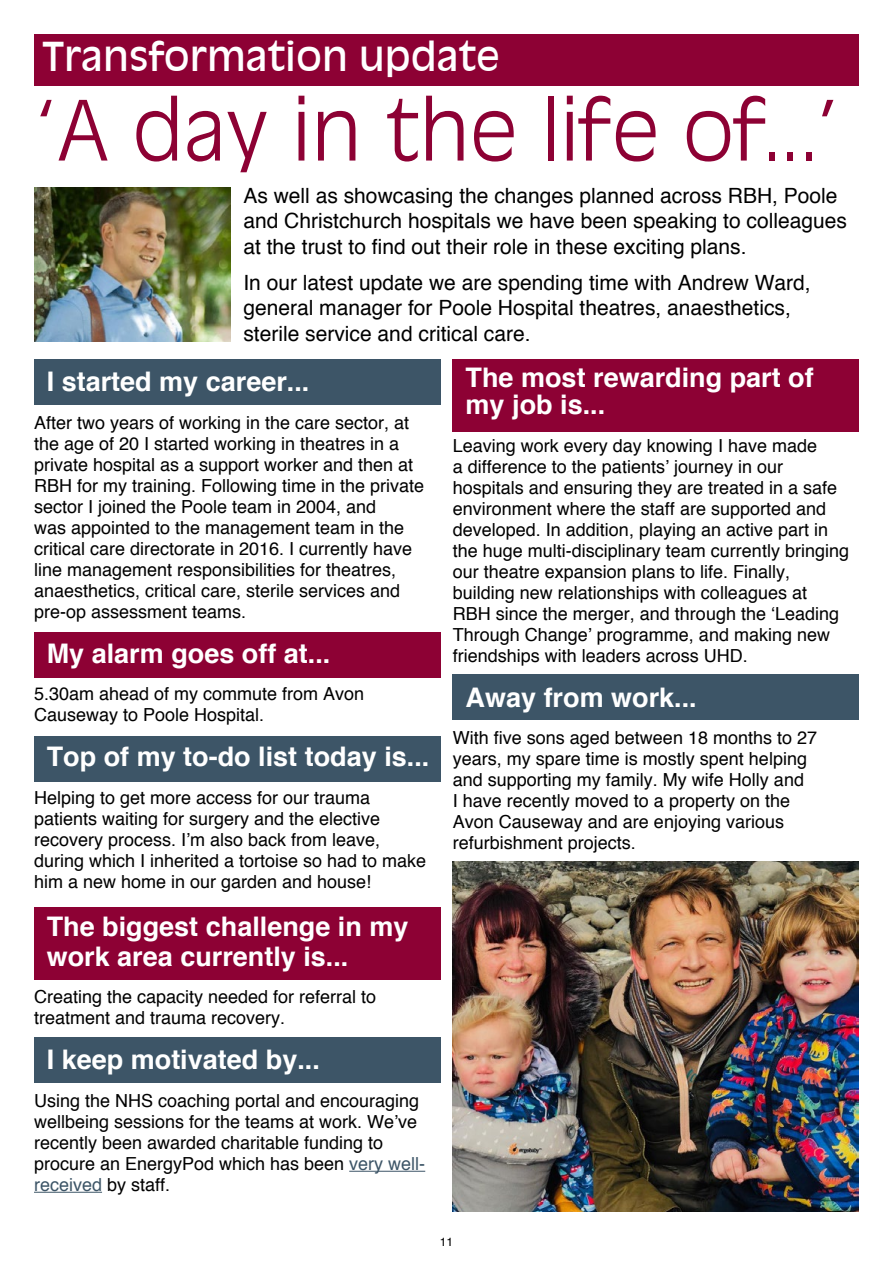
<style>
.page{position:relative;width:893px;height:1263px;background:#fff}
.page>*{position:absolute;margin:0;border:0;box-sizing:border-box;transform-origin:0 0}
.t1{font:300 81px "Decade Light S Si";letter-spacing:.01em;color:#8d0134}
.t2{font:39px "Decade S Si";color:#fff}
.t3{font:700 27px/30px "Helvetica";color:#fff}
.t4{font:21px/25.5px "Helvetica";color:#000}
.t5{font:18px/21px "Helvetica";color:#000}
.t6{font:12px "Helvetica";color:#000}
.s1{color:#3d5567}
</style>
<div class="page">
<div style="left:34px;top:1038px;width:406px;height:45px;background:#3d5567"></div>
<div style="left:34px;top:907px;width:406px;height:72px;background:#8d0134"></div>
<div style="left:453px;top:674px;width:406px;height:46px;background:#3d5567"></div>
<div style="left:453px;top:359px;width:406px;height:73px;background:#8d0134"></div>
<div style="left:34px;top:736px;width:406px;height:46px;background:#3d5567"></div>
<div style="left:34px;top:633px;width:406px;height:45px;background:#8d0134"></div>
<div style="left:34px;top:359px;width:406px;height:46px;background:#3d5567"></div>
<hr style="left:349px;top:1171px;width:76px;height:1px;background:#3d5567">
<hr style="left:34px;top:1192px;width:68px;height:1px;background:#3d5567">
<div style="left:34px;top:34px;width:825px;height:51px;background:#8d0134"></div>
<img style="left:453px;top:861px;width:406px;height:351px">
<img style="left:34px;top:187px;width:197px;height:154px">
<h2 class="t2" style="left:43px;top:33px;width:459px">Transformation update</h2>
<h1 class="t1" style="left:34px;top:82px;width:807px">‘A day in the life of...’</h1>
<p class="t4" style="left:243px;top:182px;width:605px">As well as showcasing the changes planned across RBH, Poole and Christchurch hospitals we have been speaking to colleagues at the trust to find out their role in these exciting plans.</p>
<p class="t4" style="left:243px;top:269px;width:569px">In our latest update we are spending time with Andrew Ward, general manager for Poole Hospital theatres, anaesthetics, sterile service and critical care.</p>
<h3 class="t3" style="left:47px;top:366px;width:264px">I started my career...</h3>
<p class="t5" style="left:34px;top:411px;width:392px">After two years of working in the care sector, at the age of 20 I started working in theatres in a private hospital as a support worker and then at RBH for my training. Following time in the private sector I joined the Poole team in 2004, and<br>was appointed to the management team in the critical care directorate in 2016. I currently have line management responsibilities for theatres, anaesthetics, critical care, sterile services and pre-op assessment teams.</p>
<h3 class="t3" style="left:47px;top:638px;width:285px">My alarm goes off at...</h3>
<p class="t5" style="left:34px;top:683px;width:332px">5.30am ahead of my commute from Avon<br>Causeway to Poole Hospital.</p>
<h3 class="t3" style="left:47px;top:741px;width:384px">Top of my to-do list today is...</h3>
<p class="t5" style="left:34px;top:786px;width:394px">Helping to get more access for our trauma patients waiting for surgery and the elective recovery process. I’m also back from leave, during which I inherited a tortoise so had to make him a new home in our garden and house!</p>
<h3 class="t3" style="left:47px;top:911px;width:363px">The biggest challenge in my work area currently is...</h3>
<p class="t5" style="left:34px;top:986px;width:344px">Creating the capacity needed for referral to treatment and trauma recovery.</p>
<h3 class="t3" style="left:47px;top:1044px;width:275px">I keep motivated by...</h3>
<p class="t5" style="left:34px;top:1089px;width:393px">Using the NHS coaching portal and encouraging wellbeing sessions for the teams at work. We’ve recently been awarded charitable funding to procure an EnergyPod which has been <span class="s1">very well&shy;received</span> by staff.</p>
<h3 class="t3" style="left:466px;top:363px;width:350px;line-height:27px">The most rewarding part of my job is...</h3>
<p class="t5" style="left:453px;top:434px;width:398px">Leaving work every day knowing I have made<br>a difference to the patients’ journey in our hospitals and ensuring they are treated in a safe environment where the staff are supported and developed. In addition, playing an active part in the huge multi-disciplinary team currently bringing our theatre expansion plans to life. Finally, building new relationships with colleagues at RBH since the merger, and through the ‘Leading Through Change’ programme, and making new friendships with leaders across UHD.</p>
<h3 class="t3" style="left:466px;top:681px;width:233px">Away from work...</h3>
<p class="t5" style="left:453px;top:727px;width:366px">With five sons aged between 18 months to 27 years, my spare time is mostly spent helping and supporting my family. My wife Holly and<br>I have recently moved to a property on the Avon Causeway and are enjoying various refurbishment projects.</p>
<p class="t6" style="left:440px;top:1235px;width:15px">11</p>
</div>
